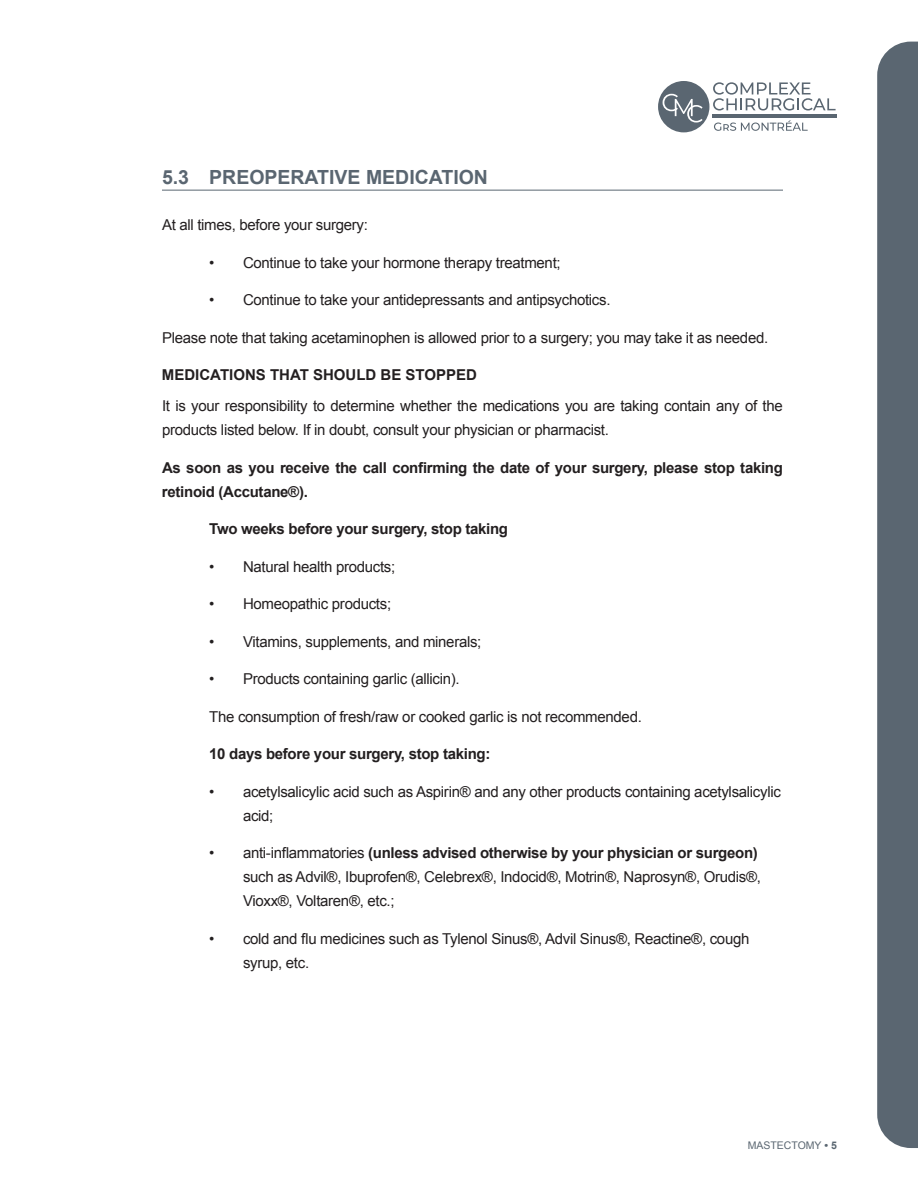
<style>
.page{position:relative;width:918px;height:1188px;background:#fff}
.page>*{position:absolute;margin:0;border:0;box-sizing:border-box;transform-origin:0 0}
.t1{font:700 19.5px "Arial";color:#5a6671}
.t2{font:15px/24px "Arial";letter-spacing:-.02em;color:#231f20}
.t3{font:700 15px/24px "Arial";letter-spacing:-.02em;color:#231f20}
.t4{font:700 15px "Arial";color:#231f20}
.t5{font:10.5px "Arial";color:#5a6671}
.s1{font-weight:700}
</style>
<div class="page">
<div style="left:658px;top:81px;width:51px;height:51px;background:#5a6671;border-radius:50%"></div>
<svg style="left:663px;top:94px;width:40px;height:29px"></svg>
<svg style="left:714px;top:120px;width:94px;height:11px"></svg>
<hr style="left:712px;top:115px;width:125px;height:3px;background:#5a6671">
<svg style="left:713px;top:82px;width:123px;height:29px"></svg>
<div style="left:877px;top:42px;width:41px;height:1106px;background:#5a6671"></div>
<hr style="left:162px;top:190px;width:621px;height:1px;background:#5a6671">
<h1 class="t1" style="left:162px;top:166px;width:328px">5.3 PREOPERATIVE MEDICATION</h1>
<p class="t2" style="left:162px;top:213px;width:208px">At all times, before your surgery:</p>
<p class="t2" style="left:209px;top:250px;width:353px">• Continue to take your hormone therapy treatment;</p>
<p class="t2" style="left:209px;top:288px;width:400px">• Continue to take your antidepressants and antipsychotics.</p>
<p class="t2" style="left:162px;top:325px;width:605px">Please note that taking acetaminophen is allowed prior to a surgery; you may take it as needed.</p>
<p class="t4" style="left:162px;top:367px;width:317px">MEDICATIONS THAT SHOULD BE STOPPED</p>
<p class="t2" style="left:162px;top:394px;width:622px">It is your responsibility to determine whether the medications you are taking contain any of the products listed below. If in doubt, consult your physician or pharmacist.</p>
<p class="t3" style="left:162px;top:455px;width:622px">As soon as you receive the call confirming the date of your surgery, please stop taking retinoid (Accutane®).</p>
<p class="t3" style="left:209px;top:517px;width:300px">Two weeks before your surgery, stop taking</p>
<p class="t2" style="left:209px;top:554px;width:188px">• Natural health products;</p>
<p class="t2" style="left:209px;top:592px;width:183px">• Homeopathic products;</p>
<p class="t2" style="left:209px;top:629px;width:274px">• Vitamins, supplements, and minerals;</p>
<p class="t2" style="left:209px;top:667px;width:249px">• Products containing garlic (allicin).</p>
<p class="t2" style="left:209px;top:704px;width:431px">The consumption of fresh/raw or cooked garlic is not recommended.</p>
<p class="t3" style="left:209px;top:742px;width:283px">10 days before your surgery, stop taking:</p>
<p class="t2" style="left:243px;top:779px;width:539px;text-indent:-34px">• acetylsalicylic acid such as Aspirin® and any other products containing acetylsalicylic acid;</p>
<p class="t2" style="left:243px;top:841px;width:520px;text-indent:-34px">• anti-inflammatories <span class="s1">(unless advised otherwise by your physician or surgeon) </span>such as Advil®, Ibuprofen®, Celebrex®, Indocid®, Motrin®, Naprosyn®, Orudis®,<br>Vioxx®, Voltaren®, etc.;</p>
<p class="t2" style="left:243px;top:926px;width:508px;text-indent:-34px">• cold and flu medicines such as Tylenol Sinus®, Advil Sinus®, Reactine®, cough syrup, etc.</p>
<p class="t5" style="left:748px;top:1140px;width:91px">MASTECTOMY <span class="s1">• 5</span></p>
</div>
